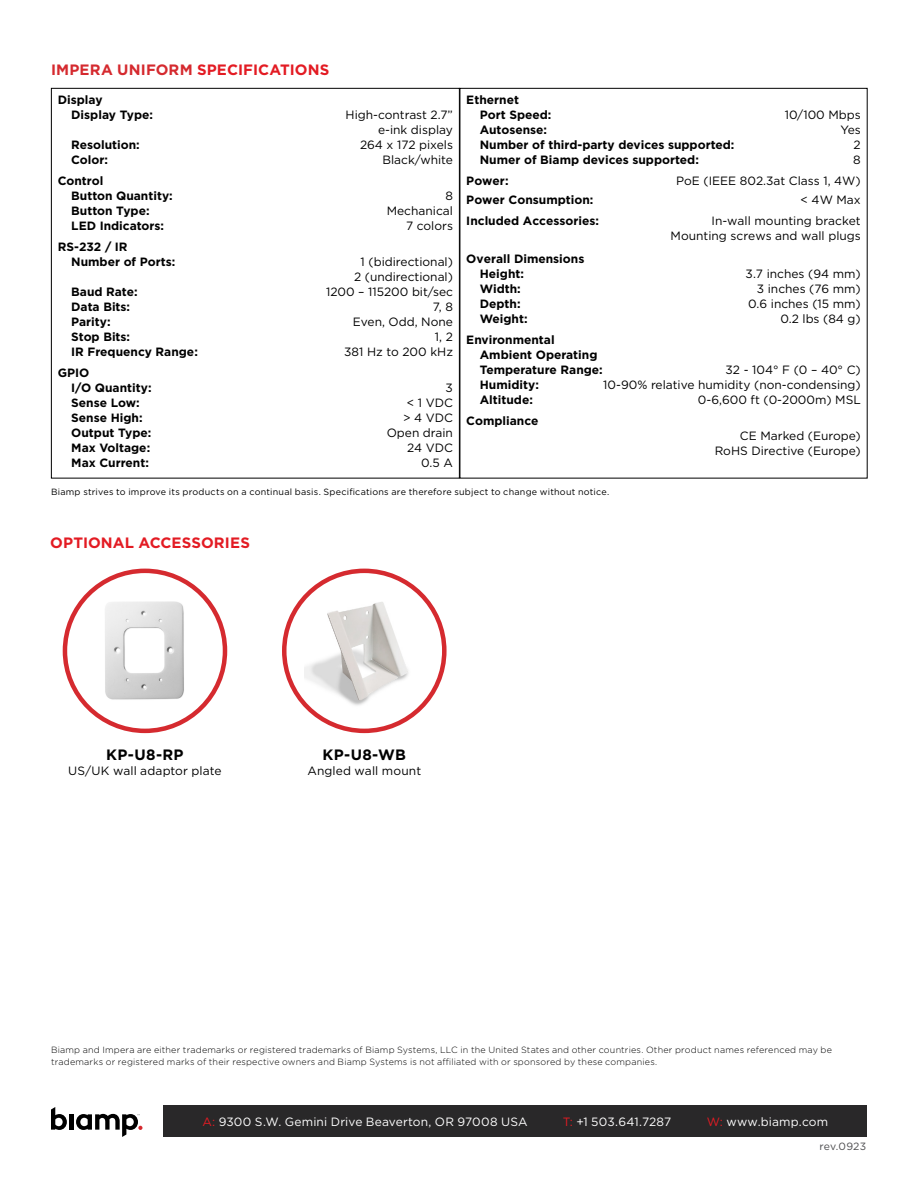
<style>
.page{position:relative;width:918px;height:1188px;background:#fff}
.page>*{position:absolute;margin:0;border:0;box-sizing:border-box;transform-origin:0 0}
.t1{font:700 15px "Gotham";letter-spacing:.01em;color:#e31b23}
.t2{font:700 15px "Gotham";letter-spacing:.01em;color:#000}
.t3{font:700 12px/15px "Gotham";color:#000}
.t4{font:12px/15px "Gotham";color:#000;text-align:right}
.t5{font:12px "Gotham";letter-spacing:.015em;color:#fff}
.t6{font:10.5px "Gotham";letter-spacing:.015em;color:#4d4d4f}
.t7{font:300 9px/12px "Gotham";letter-spacing:.02em;color:#000}
.t8{font:9px "Gotham";letter-spacing:.025em;color:#000}
.s1{color:#d52a2f}
.s2{color:#e31b23}
</style>
<div class="page">
<div style="left:164px;top:1106px;width:703px;height:31px;background:#292829"></div>
<svg style="left:51px;top:1107px;width:16px;height:23px"></svg>
<div style="left:69px;top:1114px;width:5px;height:16px;background:#000"></div>
<svg style="left:76px;top:1114px;width:66px;height:23px"></svg>
<img style="left:73px;top:579px;width:144px;height:144px">
<div style="left:63px;top:569px;width:164px;height:164px;border:4px solid #d52a2f;border-radius:50%"></div>
<img style="left:304px;top:591px;width:120px;height:120px">
<div style="left:282px;top:569px;width:165px;height:164px;border:4px solid #d52a2f;border-radius:50%"></div>
<p class="t1" style="left:51px;top:60px;width:280px"><span class="s1">IMPERA UNIFORM</span> SPECIFICATIONS</p>
<p class="t3" style="left:71px;top:92px;width:83px;text-indent:-14px">Display<br>Display Type:</p>
<p class="t4" style="left:346px;top:107px;width:109px">High-contrast 2.7” e-ink display</p>
<p class="t3" style="left:71px;top:137px;width:70px">Resolution:</p>
<p class="t4" style="left:360px;top:137px;width:94px">264 x 172 pixels</p>
<p class="t3" style="left:71px;top:152px;width:38px">Color:</p>
<p class="t4" style="left:382px;top:152px;width:72px">Black/white</p>
<p class="t3" style="left:71px;top:173px;width:103px;text-indent:-14px">Control<br>Button Quantity:</p>
<p class="t4" style="left:445px;top:188px;width:9px">8</p>
<p class="t3" style="left:71px;top:203px;width:80px">Button Type:</p>
<p class="t4" style="left:387px;top:203px;width:68px">Mechanical</p>
<p class="t3" style="left:71px;top:218px;width:94px">LED Indicators:</p>
<p class="t4" style="left:406px;top:218px;width:48px">7 colors</p>
<p class="t3" style="left:71px;top:239px;width:106px;text-indent:-14px">RS-232 / IR<br>Number of Ports:</p>
<p class="t4" style="left:354px;top:254px;width:100px;text-align:center">1 (bidirectional)<br>2 (undirectional)</p>
<p class="t3" style="left:71px;top:284px;width:68px">Baud Rate:</p>
<p class="t4" style="left:326px;top:284px;width:128px">1200 – 115200 bit/sec</p>
<p class="t3" style="left:71px;top:299px;width:60px">Data Bits:</p>
<p class="t4" style="left:433px;top:299px;width:22px">7, 8</p>
<p class="t3" style="left:71px;top:314px;width:41px">Parity:</p>
<p class="t4" style="left:353px;top:314px;width:102px">Even, Odd, None</p>
<p class="t3" style="left:71px;top:329px;width:60px">Stop Bits:</p>
<p class="t4" style="left:435px;top:329px;width:20px">1, 2</p>
<p class="t3" style="left:71px;top:344px;width:128px">IR Frequency Range:</p>
<p class="t4" style="left:344px;top:344px;width:110px">381 Hz to 200 kHz</p>
<p class="t3" style="left:71px;top:365px;width:82px;text-indent:-14px">GPIO<br>I/O Quantity:</p>
<p class="t4" style="left:446px;top:380px;width:9px">3</p>
<p class="t3" style="left:71px;top:395px;width:70px">Sense Low:</p>
<p class="t4" style="left:407px;top:395px;width:48px">&lt; 1 VDC</p>
<p class="t3" style="left:71px;top:410px;width:73px">Sense High:</p>
<p class="t4" style="left:403px;top:410px;width:51px">&gt; 4 VDC</p>
<p class="t3" style="left:71px;top:425px;width:82px">Output Type:</p>
<p class="t4" style="left:387px;top:425px;width:68px">Open drain</p>
<p class="t3" style="left:71px;top:440px;width:80px">Max Voltage:</p>
<p class="t4" style="left:407px;top:440px;width:47px">24 VDC</p>
<p class="t3" style="left:71px;top:455px;width:79px">Max Current:</p>
<p class="t4" style="left:421px;top:455px;width:33px">0.5 A</p>
<p class="t3" style="left:480px;top:92px;width:73px;text-indent:-14px">Ethernet<br>Port Speed:</p>
<p class="t4" style="left:785px;top:107px;width:78px">10/100 Mbps</p>
<p class="t3" style="left:480px;top:122px;width:69px">Autosense:</p>
<p class="t4" style="left:840px;top:122px;width:22px">Yes</p>
<p class="t3" style="left:480px;top:137px;width:256px">Number of third-party devices supported:</p>
<p class="t4" style="left:854px;top:137px;width:9px">2</p>
<p class="t3" style="left:480px;top:152px;width:221px">Numer of Biamp devices supported:</p>
<p class="t4" style="left:853px;top:152px;width:9px">8</p>
<p class="t3" style="left:466px;top:173px;width:44px">Power:</p>
<p class="t4" style="left:676px;top:173px;width:186px">PoE (IEEE 802.3at Class 1, 4W)</p>
<p class="t3" style="left:466px;top:192px;width:129px">Power Consumption:</p>
<p class="t4" style="left:801px;top:192px;width:62px">&lt; 4W Max</p>
<p class="t3" style="left:466px;top:213px;width:134px">Included Accessories:</p>
<p class="t4" style="left:671px;top:213px;width:192px">In-wall mounting bracket<br>Mounting screws and wall plugs</p>
<p class="t3" style="left:480px;top:251px;width:106px;text-indent:-14px">Overall Dimensions<br>Height:</p>
<p class="t4" style="left:746px;top:266px;width:117px">3.7 inches (94 mm)</p>
<p class="t3" style="left:480px;top:281px;width:43px">Width:</p>
<p class="t4" style="left:757px;top:281px;width:105px">3 inches (76 mm)</p>
<p class="t3" style="left:480px;top:296px;width:42px">Depth:</p>
<p class="t4" style="left:748px;top:296px;width:114px">0.6 inches (15 mm)</p>
<p class="t3" style="left:480px;top:311px;width:49px">Weight:</p>
<p class="t4" style="left:780px;top:311px;width:82px">0.2 lbs (84 g)</p>
<p class="t3" style="left:480px;top:332px;width:124px;text-indent:-14px">Environmental<br>Ambient Operating<br>Temperature Range:</p>
<p class="t4" style="left:726px;top:362px;width:137px">32 - 104° F (0 – 40° C)</p>
<p class="t3" style="left:480px;top:377px;width:61px">Humidity:</p>
<p class="t4" style="left:603px;top:377px;width:259px">10-90% relative humidity (non-condensing)</p>
<p class="t3" style="left:480px;top:392px;width:55px">Altitude:</p>
<p class="t4" style="left:698px;top:392px;width:164px">0-6,600 ft (0-2000m) MSL</p>
<p class="t3" style="left:466px;top:413px;width:74px">Compliance</p>
<p class="t4" style="left:715px;top:428px;width:148px">CE Marked (Europe)<br>RoHS Directive (Europe)</p>
<p class="t8" style="left:51px;top:486px;width:560px">Biamp strives to improve its products on a continual basis. Specifications are therefore subject to change without notice.</p>
<p class="t1" style="left:50px;top:533px;width:201px">OPTIONAL ACCESSORIES</p>
<p class="t2" style="left:106px;top:745px;width:79px">KP-U8-RP</p>
<p class="t4" style="left:68px;top:763px;width:155px">US/UK wall adaptor plate</p>
<p class="t2" style="left:323px;top:745px;width:85px">KP-U8-WB</p>
<p class="t4" style="left:307px;top:763px;width:115px">Angled wall mount</p>
<p class="t7" style="left:51px;top:1043px;width:783px">Biamp and Impera are either trademarks or registered trademarks of Biamp Systems, LLC in the United States and other countries. Other product names referenced may be trademarks or registered marks of their respective owners and Biamp Systems is not affiliated with or sponsored by these companies.</p>
<p class="t5" style="left:202px;top:1114px;width:327px"><span class="s2">A:</span> 9300 S.W. Gemini Drive Beaverton, OR 97008 USA</p>
<p class="t5" style="left:563px;top:1114px;width:110px"><span class="s2">T:</span> +1 503.641.7287</p>
<p class="t5" style="left:707px;top:1114px;width:123px"><span class="s2">W:</span> www.biamp.com</p>
<p class="t6" style="left:820px;top:1140px;width:48px">rev.0923</p>
</div>
